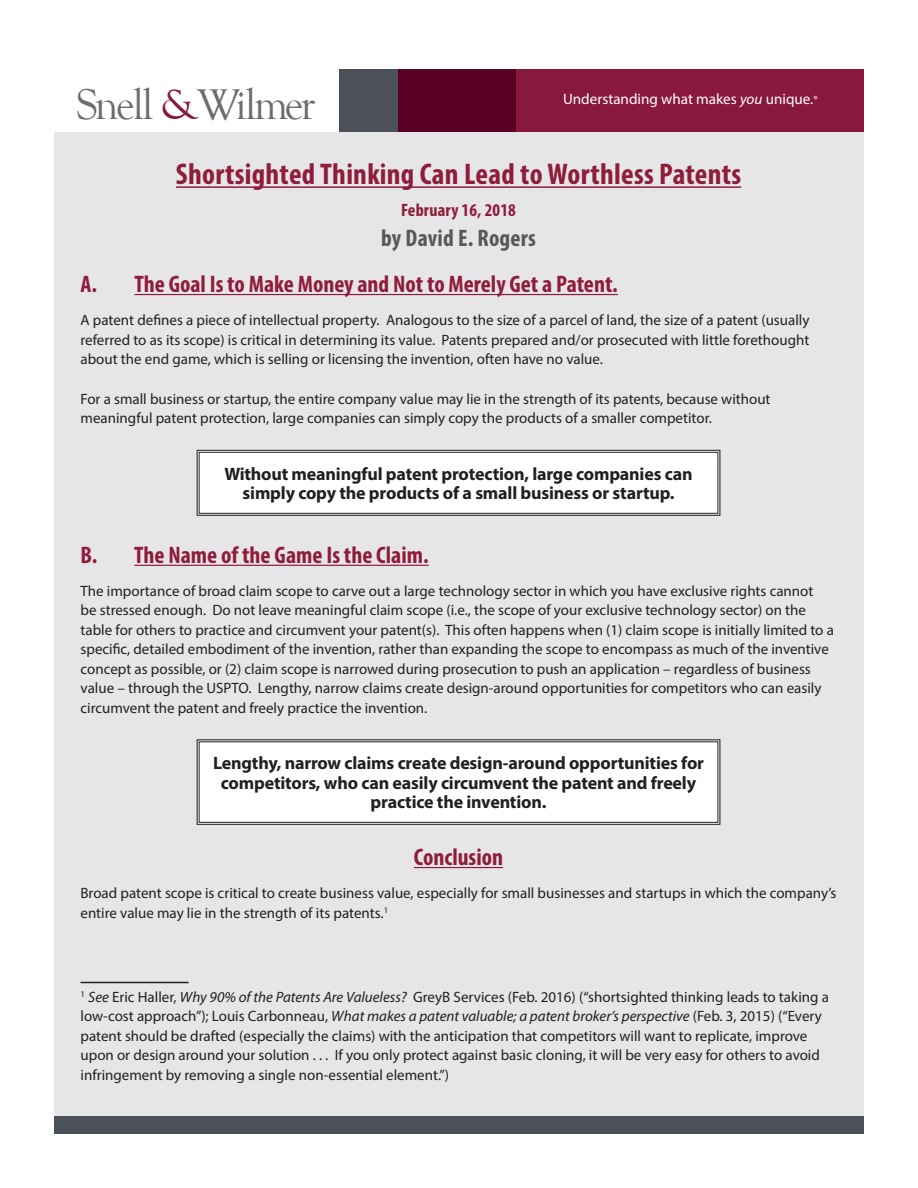
<style>
.page{position:relative;width:918px;height:1188px;background:#fff}
.page>*{position:absolute;margin:0;border:0;box-sizing:border-box;transform-origin:0 0}
.t1{font:44.1px "Goudy Old Style T";letter-spacing:-.06em;color:#6c6d70}
.t2{font:700 condensed 30px "Myriad Pro";letter-spacing:.01em;color:#901c3b}
.Header_1{font:700 condensed 24px "Myriad Pro";color:#901c3b}
.byline{font:700 condensed 24px "Myriad Pro";letter-spacing:.01em;color:#57585a}
.Centered{font:700 18px/19.5px "Myriad Pro";letter-spacing:-.01em;color:#231f20;text-align:center}
.Date{font:700 condensed 18px "Myriad Pro";letter-spacing:.01em;color:#901c3b}
.t3{font:15.15px "Myriad Pro";color:#fff}
.body{font:15px/19.5px "Myriad Pro";color:#231f20}
.s1{color:#88183e}
.s2{font-style:italic}
.s3{font-size:10.5px}
</style>
<div class="page">
<div style="left:340px;top:69px;width:524px;height:64px;background:#88183e"></div>
<div style="left:397px;top:69px;width:119px;height:64px;background:#580021"></div>
<div style="left:339px;top:69px;width:58px;height:64px;background:#4c5159"></div>
<div style="left:54px;top:133px;width:810px;height:1001px;background:#e6e6e8"></div>
<div style="left:54px;top:1117px;width:810px;height:17px;background:#4c5159"></div>
<hr style="left:176px;top:186px;width:565px;height:2px;background:#901c3b">
<hr style="left:135px;top:294px;width:483px;height:1px;background:#901c3b">
<hr style="left:134px;top:565px;width:295px;height:1px;background:#901c3b">
<hr style="left:414px;top:867px;width:89px;height:1px;background:#901c3b">
<svg style="left:196px;top:449px;width:525px;height:67px;background:#f5f4f5"></svg>
<div style="left:199px;top:452px;width:519px;height:62px;border:1px solid #231f20"></div>
<div style="left:196px;top:739px;width:525px;height:86px;background:#fff"></div>
<div style="left:199px;top:741px;width:519px;height:82px;border:1px solid #231f20"></div>
<hr style="left:81px;top:982px;width:108px;height:1px;background:#231f20">
<h1 class="t1" style="left:76px;top:81px;width:241px">Snell <span class="s1">&amp;</span>Wilmer</h1>
<p class="t3" style="left:563px;top:90px;width:256px">Understanding what makes <span class="s2">you</span> unique.<span class="s3">®</span></p>
<p class="t2" style="left:176px;top:155px;width:567px">Shortsighted Thinking Can Lead to Worthless Patents</p>
<p class="Date" style="left:401px;top:198px;width:116px">February 16, 2018</p>
<p class="byline" style="left:381px;top:223px;width:156px">by David E. Rogers</p>
<p class="Header_1" style="left:81px;top:269px;width:539px">A. The Goal Is to Make Money and Not to Merely Get a Patent.</p>
<p class="body" style="left:81px;top:310px;width:731px;text-align:justify">A patent defines a piece of intellectual property. Analogous to the size of a parcel of land, the size of a patent (usually referred to as its scope) is critical in determining its value. Patents prepared and/or prosecuted with little forethought about the end game, which is selling or licensing the invention, often have no value.</p>
<p class="body" style="left:81px;top:389px;width:692px">For a small business or startup, the entire company value may lie in the strength of its patents, because without meaningful patent protection, large companies can simply copy the products of a smaller competitor.</p>
<p class="Centered" style="left:224px;top:463px;width:470px">Without meaningful patent protection, large companies can simply copy the products of a small business or startup.</p>
<p class="Header_1" style="left:134px;top:540px;width:296px">The Name of the Game Is the Claim.</p>
<p class="body" style="left:81px;top:581px;width:755px">The importance of broad claim scope to carve out a large technology sector in which you have exclusive rights cannot<br>be stressed enough. Do not leave meaningful claim scope (i.e., the scope of your exclusive technology sector) on the table for others to practice and circumvent your patent(s). This often happens when (1) claim scope is initially limited to a specific, detailed embodiment of the invention, rather than expanding the scope to encompass as much of the inventive concept as possible, or (2) claim scope is narrowed during prosecution to push an application – regardless of business value – through the USPTO. Lengthy, narrow claims create design-around opportunities for competitors who can easily circumvent the patent and freely practice the invention.</p>
<p class="Header_1" style="left:81px;top:540px;width:18px">B.</p>
<p class="Centered" style="left:213px;top:753px;width:493px">Lengthy, narrow claims create design-around opportunities for competitors, who can easily circumvent the patent and freely practice the invention.</p>
<p class="Header_1" style="left:414px;top:842px;width:91px">Conclusion</p>
<p class="body" style="left:81px;top:883px;width:758px">Broad patent scope is critical to create business value, especially for small businesses and startups in which the company’s entire value may lie in the strength of its patents.<sup>1</sup></p>
<p class="body" style="left:81px;top:987px;width:750px"><sup>1</sup> <span class="s2">See</span> Eric Haller, <span class="s2">Why 90% of the Patents Are Valueless?</span> GreyB Services (Feb. 2016) (“shortsighted thinking leads to taking a low-cost approach”); Louis Carbonneau, <span class="s2">What makes a patent valuable; a patent broker’s perspective</span> (Feb. 3, 2015) (“Every patent should be drafted (especially the claims) with the anticipation that competitors will want to replicate, improve upon or design around your solution . . . If you only protect against basic cloning, it will be very easy for others to avoid infringement by removing a single non-essential element.”)</p>
</div>
